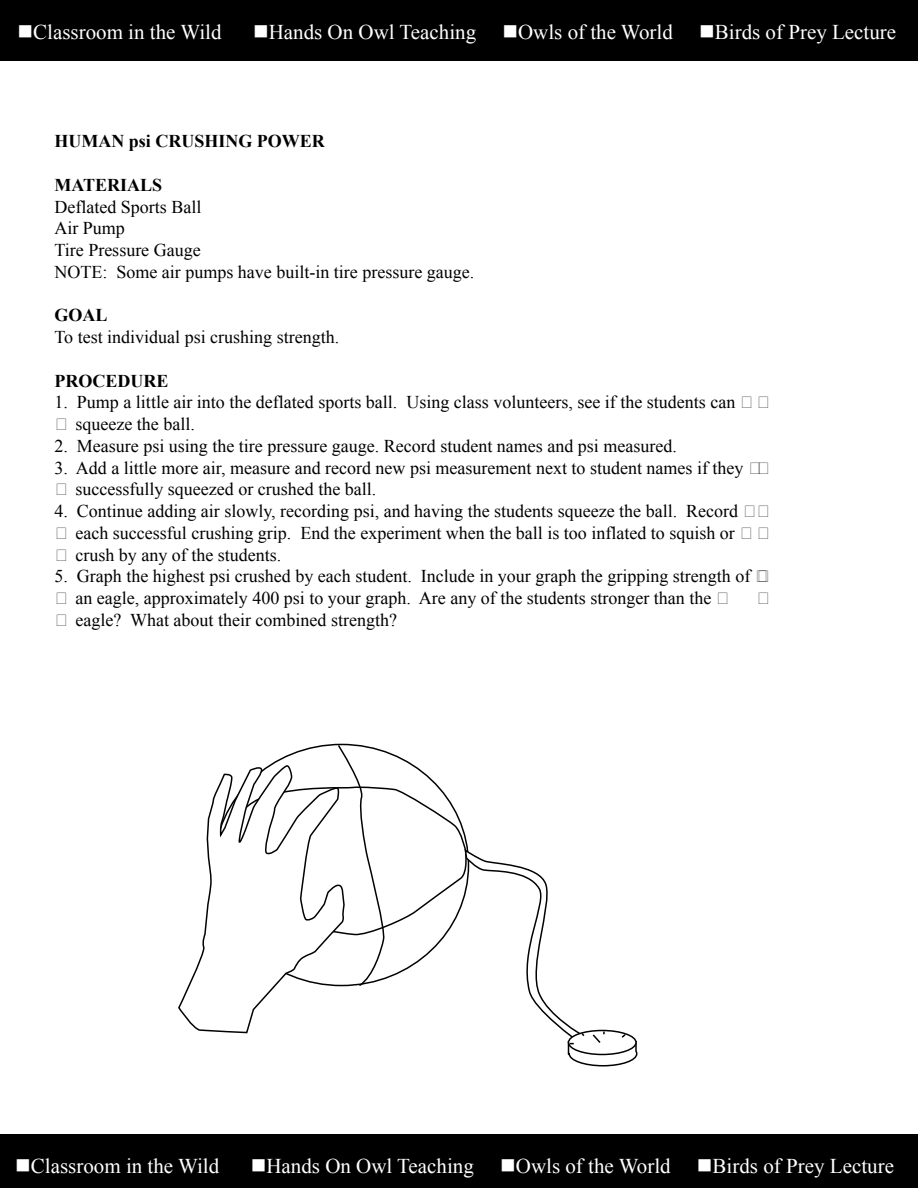
<style>
.page{position:relative;width:918px;height:1188px;background:#fff}
.page>*{position:absolute;margin:0;border:0;box-sizing:border-box;transform-origin:0 0}
.t1{font:21px "Times New Roman";color:#fff}
.t2{font:18px/21.8px "Times New Roman";color:#000}
.t3{font:700 18px "Times New Roman";color:#000}
</style>
<div class="page">
<div style="left:0;top:0;width:918px;height:61px;background:#000"></div>
<div style="left:0;top:1134px;width:918px;height:54px;background:#000"></div>
<svg style="left:178px;top:796px;width:36px;height:236px"></svg>
<svg style="left:214px;top:744px;width:424px;height:323px"></svg>
<p class="t1" style="left:17px;top:25px;width:206px">■Classroom in the Wild</p>
<p class="t1" style="left:253px;top:25px;width:645px">■Hands On Owl Teaching ■Owls of the World ■Birds of Prey Lecture</p>
<p class="t3" style="left:54px;top:135px;width:272px">HUMAN psi CRUSHING POWER</p>
<p class="t3" style="left:54px;top:179px;width:109px">MATERIALS</p>
<p class="t2" style="left:54px;top:198px;width:421px">Deflated Sports Ball<br>Air Pump<br>Tire Pressure Gauge<br>NOTE: Some air pumps have built-in tire pressure gauge.</p>
<p class="t3" style="left:54px;top:309px;width:55px">GOAL</p>
<p class="t2" style="left:54px;top:328px;width:286px">To test individual psi crushing strength.</p>
<p class="t3" style="left:54px;top:374px;width:115px">PROCEDURE</p>
<p class="t2" style="left:75px;top:393px;width:661px;text-indent:-21px">1. Pump a little air into the deflated sports ball. Using class volunteers, see if the students can squeeze the ball.</p>
<p class="t2" style="left:54px;top:437px;width:624px">2. Measure psi using the tire pressure gauge. Record student names and psi measured.</p>
<p class="t2" style="left:75px;top:459px;width:670px;text-indent:-21px">3. Add a little more air, measure and record new psi measurement next to student names if they successfully squeezed or crushed the ball.</p>
<p class="t2" style="left:75px;top:502px;width:664px;text-indent:-21px">4. Continue adding air slowly, recording psi, and having the students squeeze the ball. Record each successful crushing grip. End the experiment when the ball is too inflated to squish or crush by any of the students.</p>
<p class="t2" style="left:75px;top:567px;width:676px;text-indent:-21px">5. Graph the highest psi crushed by each student. Include in your graph the gripping strength of an eagle, approximately 400 psi to your graph. Are any of the students stronger than the eagle? What about their combined strength?</p>
<p class="t1" style="left:15px;top:1159px;width:206px">■Classroom in the Wild</p>
<p class="t1" style="left:251px;top:1159px;width:645px">■Hands On Owl Teaching ■Owls of the World ■Birds of Prey Lecture</p>
</div>
